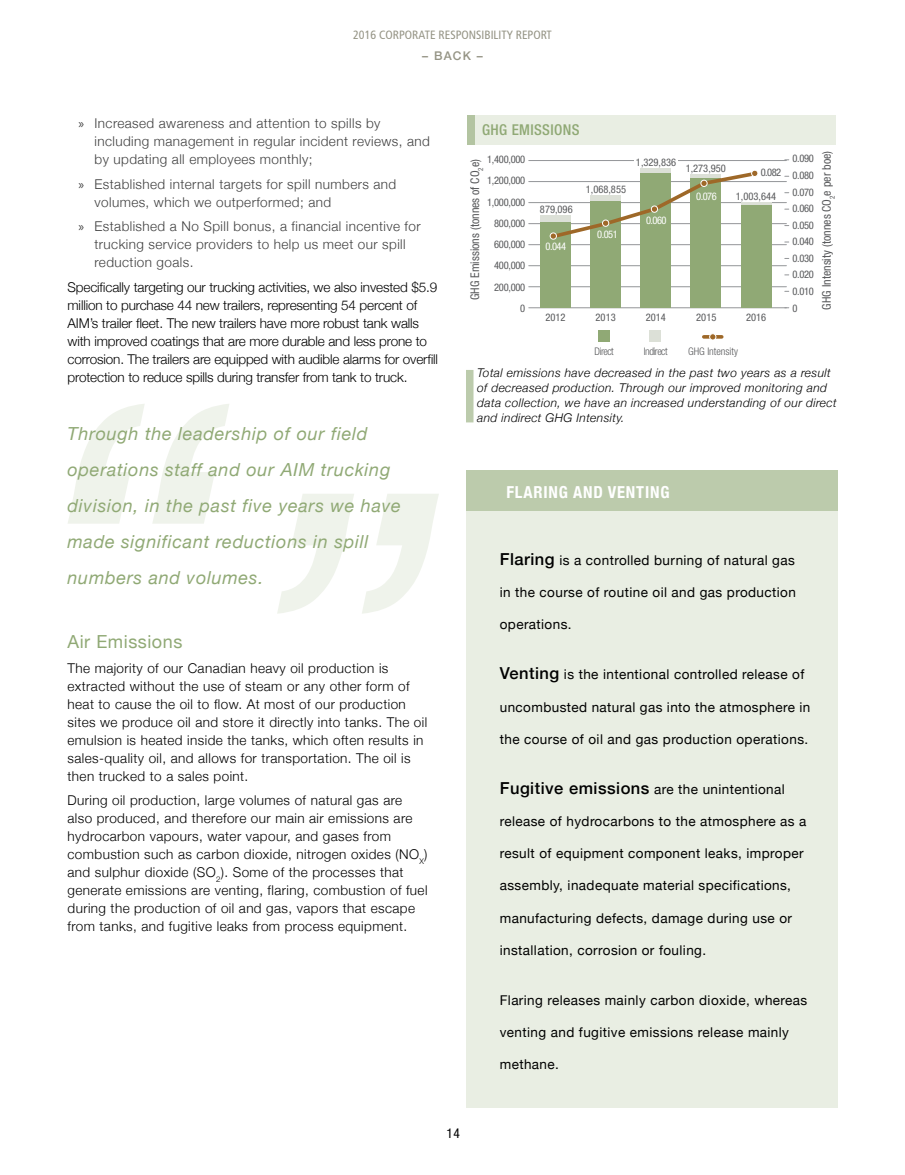
<style>
.page{position:relative;width:905px;height:1175px;background:#fff}
.page>*{position:absolute;margin:0;border:0;box-sizing:border-box;transform-origin:0 0}
.Body_Text{font:italic 18px/36px "Helvetica Neue";letter-spacing:.04em;color:#90a975}
.Header2{font:18px "Helvetica Neue";letter-spacing:.03em;color:#90a975}
.Header3{font:700 condensed 16.5px "Helvetica Neue";letter-spacing:.05em;color:#fff}
.t1{font:500 condensed 15px "Helvetica Neue LT Std";letter-spacing:.025em;color:#90a975}
.Body_Text-2{font:300 13.5px/18px "Helvetica Neue";letter-spacing:.03em;color:#000}
.Body_Text-3{font:13.5px "Helvetica Neue";letter-spacing:.03em;color:#000}
.Body_Text-4{font:300 13.5px/18px "Helvetica Neue";letter-spacing:-.01em;color:#000}
.t2{font:300 13.5px/18px "Helvetica Neue";letter-spacing:.03em;color:#404040}
.t3{font:condensed 13.5px "Helvetica Neue LT Std";color:#000}
.Body_Text-5{font:italic 300 12px/15px "Helvetica Neue";letter-spacing:.03em;color:#000}
.t4{font:condensed 12px "Helvetica Neue LT Std";color:#58595b}
.t5{font:condensed 12px "Frutiger LT Std";color:#959485}
.t6{font:500 12px "Helvetica Neue";color:#959485}
.t7{font:condensed 10.5px/16.5px "Helvetica Neue LT Std";letter-spacing:-.025em;color:#58595b;text-align:justify}
.t8{font:condensed 10.5px "Helvetica Neue LT Std";letter-spacing:-.05em;color:#fff}
.t9{font:300 condensed 10.5px "Helvetica Neue LT Std";letter-spacing:-.05em;color:#58595b}
.t10{font:300 condensed 10.5px "Helvetica Neue LT Std";color:#58595b}
.s1{font-family:"Myriad Pro";font-weight:400}
.s2{font-weight:500;font-size:16.5px}
</style>
<div class="page">
<svg style="left:277px;top:494px;width:162px;height:119px"></svg>
<svg style="left:68px;top:404px;width:161px;height:119px"></svg>
<div style="left:466px;top:471px;width:371px;height:636px;background:#e9eee3"></div>
<div style="left:466px;top:470px;width:371px;height:41px;background:#bccbac"></div>
<div style="left:467px;top:115px;width:369px;height:29px;background:#e9eee3"></div>
<hr style="left:528px;top:307px;width:258px;height:1px;background:#939598">
<hr style="left:528px;top:286px;width:258px;height:1px;background:#939598">
<hr style="left:528px;top:265px;width:258px;height:1px;background:#939598">
<hr style="left:528px;top:244px;width:258px;height:1px;background:#939598">
<hr style="left:528px;top:223px;width:258px;height:1px;background:#939598">
<hr style="left:528px;top:202px;width:258px;height:1px;background:#939598">
<hr style="left:528px;top:181px;width:258px;height:1px;background:#939598">
<hr style="left:528px;top:160px;width:258px;height:1px;background:#939598">
<div style="left:540px;top:222px;width:31px;height:86px;background:#90a975"></div>
<div style="left:540px;top:215px;width:31px;height:7px;background:#dce0d7"></div>
<div style="left:590px;top:201px;width:31px;height:107px;background:#90a975"></div>
<div style="left:640px;top:173px;width:31px;height:135px;background:#90a975"></div>
<div style="left:640px;top:168px;width:31px;height:5px;background:#dce0d7"></div>
<div style="left:690px;top:178px;width:31px;height:130px;background:#90a975"></div>
<div style="left:740px;top:205px;width:31px;height:103px;background:#90a975"></div>
<hr style="left:740px;top:203px;width:31px;height:2px;background:#dce0d7">
<div style="left:598px;top:331px;width:11px;height:11px;background:#90a975"></div>
<div style="left:649px;top:331px;width:11px;height:11px;background:#dce0d7"></div>
<div style="left:634px;top:158px;width:43px;height:8px;background:#fff"></div>
<div style="left:467px;top:115px;width:7px;height:29px;background:#b3c4a1"></div>
<div style="left:549px;top:232px;width:8px;height:7px;border:1px solid #fff;border-radius:50%"></div>
<svg style="left:550px;top:172px;width:210px;height:68px"></svg>
<div style="left:751px;top:170px;width:7px;height:7px;border:1px solid #fff;border-radius:50%"></div>
<svg style="left:703px;top:335px;width:18px;height:4px"></svg>
<div style="left:709px;top:334px;width:7px;height:6px;background:#9e6828;border-radius:50%"></div>
<div style="left:709px;top:333px;width:7px;height:7px;border:1px solid #fff;border-radius:50%"></div>
<div style="left:466px;top:370px;width:7px;height:52px;background:#bccbac"></div>
<p class="t5" style="left:353px;top:28px;width:200px">2016 CORPORATE RESPONSIBILITY REPORT</p>
<p class="t6" style="left:422px;top:46px;width:62px">– BACK –</p>
<p class="t2" style="left:94px;top:113px;width:337px;text-indent:-16px"><span class="s1">»</span> Increased awareness and attention to spills by including management in regular incident reviews, and by updating all employees monthly;</p>
<p class="t2" style="left:94px;top:174px;width:303px;text-indent:-16px"><span class="s1">»</span> Established internal targets for spill numbers and volumes, which we outperformed; and</p>
<p class="t2" style="left:94px;top:217px;width:327px;text-indent:-16px"><span class="s1">»</span> Established a No Spill bonus, a financial incentive for trucking service providers to help us meet our spill reduction goals.</p>
<p class="Body_Text-4" style="left:68px;top:277px;width:372px">Specifically targeting our trucking activities, we also invested $5.9 million to purchase 44 new trailers, representing 54 percent of AIM’s trailer fleet. The new trailers have more robust tank walls with improved coatings that are more durable and less prone to corrosion. The trailers are equipped with audible alarms for overfill protection to reduce spills during transfer from tank to truck.</p>
<p class="Body_Text" style="left:68px;top:417px;width:335px">Through the leadership of our field operations staff and our AIM trucking division, in the past five years we have made significant reductions in spill numbers and volumes.</p>
<p class="Header2" style="left:68px;top:628px;width:116px">Air Emissions</p>
<p class="Body_Text-2" style="left:68px;top:658px;width:361px">The majority of our Canadian heavy oil production is extracted without the use of steam or any other form of heat to cause the oil to flow. At most of our production sites we produce oil and store it directly into tanks. The oil emulsion is heated inside the tanks, which often results in sales-quality oil, and allows for transportation. The oil is then trucked to a sales point.</p>
<p class="Body_Text-2" style="left:68px;top:790px;width:361px">During oil production, large volumes of natural gas are also produced, and therefore our main air emissions are hydrocarbon vapours, water vapour, and gases from combustion such as carbon dioxide, nitrogen oxides (NO<sub>X</sub>) and sulphur dioxide (SO<sub>2</sub>). Some of the processes that generate emissions are venting, flaring, combustion of fuel during the production of oil and gas, vapors that escape from tanks, and fugitive leaks from process equipment.</p>
<p class="t1" style="left:482px;top:121px;width:99px">GHG EMISSIONS</p>
<p class="t4" style="left:468px;top:300px;width:142px;rotate:-90deg">GHG Emissions (tonnes of CO<sub>2</sub>e)</p>
<p class="t7" style="left:487px;top:151px;width:40px">1,400,000</p>
<p class="t7" style="left:487px;top:172px;width:40px">1,200,000</p>
<p class="t7" style="left:586px;top:181px;width:42px">1,068,855</p>
<p class="t7" style="left:487px;top:194px;width:40px">1,000,000</p>
<p class="t7" style="left:540px;top:201px;width:34px">879,096</p>
<p class="t7" style="left:494px;top:215px;width:33px">800,000</p>
<p class="t8" style="left:597px;top:229px;width:22px">0.051</p>
<p class="t7" style="left:494px;top:236px;width:33px">600,000</p>
<p class="t8" style="left:545px;top:240px;width:22px">0.044</p>
<p class="t7" style="left:494px;top:257px;width:33px">400,000</p>
<p class="t7" style="left:494px;top:278px;width:33px">200,000</p>
<p class="t7" style="left:636px;top:154px;width:42px">1,329,836</p>
<p class="t8" style="left:646px;top:214px;width:22px">0.060</p>
<p class="t7" style="left:685px;top:160px;width:42px">1,273,950</p>
<p class="t8" style="left:696px;top:190px;width:22px">0.076</p>
<p class="t7" style="left:520px;top:300px;width:7px">0</p>
<p class="t7" style="left:545px;top:309px;width:22px">2012</p>
<p class="t7" style="left:595px;top:309px;width:22px">2013</p>
<p class="t7" style="left:645px;top:309px;width:22px">2014</p>
<p class="t7" style="left:696px;top:309px;width:22px">2015</p>
<p class="t7" style="left:760px;top:164px;width:22px">0.082</p>
<p class="t7" style="left:736px;top:188px;width:42px">1,003,644</p>
<p class="t7" style="left:746px;top:309px;width:22px">2016</p>
<p class="t7" style="left:792px;top:150px;width:23px">0.090</p>
<p class="t4" style="left:819px;top:309px;width:160px;rotate:-90deg">GHG Intensity (tonnes CO<sub>2</sub>e per boe)</p>
<p class="t7" style="left:792px;top:167px;width:23px">0.080<br>0.070<br>0.060<br>0.050<br>0.040<br>0.030<br>0.020<br>0.010</p>
<p class="t7" style="left:792px;top:299px;width:7px">0</p>
<p class="t10" style="left:688px;top:345px;width:51px">GHG Intensity</p>
<p class="Body_Text-5" style="left:477px;top:365px;width:361px">Total emissions have decreased in the past two years as a result of decreased production. Through our improved monitoring and data collection, we have an increased understanding of our direct and indirect GHG Intensity.</p>
<p class="t9" style="left:644px;top:345px;width:25px">Indirect</p>
<p class="t9" style="left:594px;top:345px;width:21px">Direct</p>
<p class="Header3" style="left:506px;top:479px;width:164px">FLARING AND VENTING</p>
<p class="Body_Text-3" style="left:500px;top:550px;width:296px"><span class="s2">Flaring</span> is a controlled burning of natural gas</p>
<p class="Body_Text-3" style="left:500px;top:582px;width:297px">in the course of routine oil and gas production</p>
<p class="Body_Text-3" style="left:500px;top:614px;width:71px">operations.</p>
<p class="Body_Text-3" style="left:500px;top:665px;width:306px"><span class="s2">Venting</span> is the intentional controlled release of</p>
<p class="Body_Text-3" style="left:500px;top:697px;width:312px">uncombusted natural gas into the atmosphere in</p>
<p class="Body_Text-3" style="left:500px;top:729px;width:308px">the course of oil and gas production operations.</p>
<p class="Body_Text-3" style="left:500px;top:779px;width:286px"><span class="s2">Fugitive emissions</span> are the unintentional</p>
<p class="Body_Text-3" style="left:500px;top:811px;width:308px">release of hydrocarbons to the atmosphere as a</p>
<p class="Body_Text-3" style="left:500px;top:843px;width:305px">result of equipment component leaks, improper</p>
<p class="Body_Text-3" style="left:500px;top:875px;width:293px">assembly, inadequate material specifications,</p>
<p class="Body_Text-3" style="left:500px;top:908px;width:294px">manufacturing defects, damage during use or</p>
<p class="Body_Text-3" style="left:500px;top:940px;width:206px">installation, corrosion or fouling.</p>
<p class="Body_Text-3" style="left:500px;top:990px;width:309px">Flaring releases mainly carbon dioxide, whereas</p>
<p class="Body_Text-3" style="left:500px;top:1022px;width:291px">venting and fugitive emissions release mainly</p>
<p class="Body_Text-3" style="left:500px;top:1054px;width:58px">methane.</p>
<p class="t3" style="left:446px;top:1125px;width:15px">14</p>
</div>
